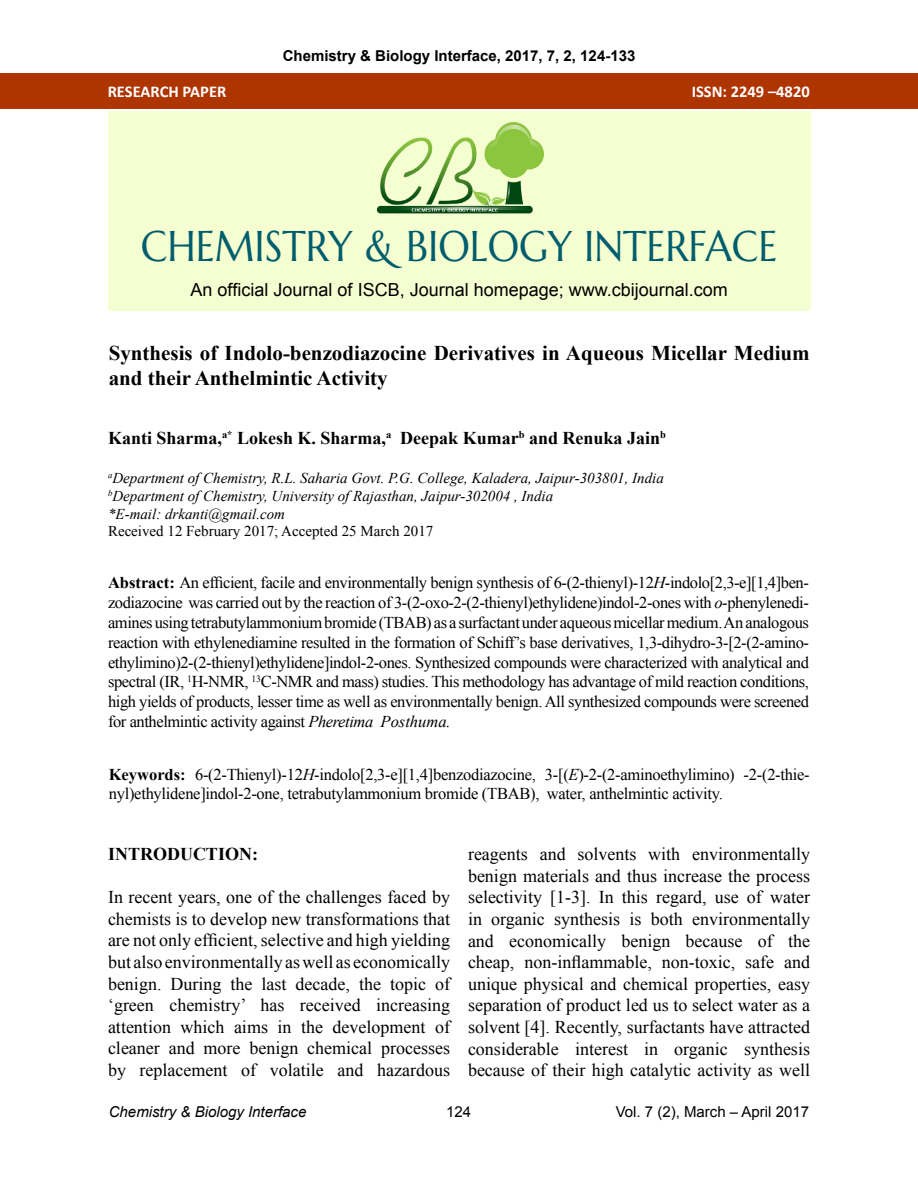
<style>
.page{position:relative;width:918px;height:1188px;background:#fff}
.page>*{position:absolute;margin:0;border:0;box-sizing:border-box;transform-origin:0 0}
.t1{font:42.9px "Marcellus SC";color:#005d6d;scale:.91 1}
.t2{font:700 21px/25.2px "Times New Roman";color:#000}
.t3{font:18px/21.6px "Times New Roman";color:#000;text-align:justify}
.t4{font:700 18px "Times New Roman";color:#000}
.t5{font:18px "Arial";color:#000}
.t6{font:16.5px/19.8px "Times New Roman";letter-spacing:-.015em;color:#000;text-align:justify}
.t7{font:700 16.5px "Calibri";color:#fff}
.t8{font:italic 15px/18px "Times New Roman";color:#000}
.t9{font:700 15px "Arial";color:#000}
.t10{font:15px "Times New Roman";color:#000}
.t11{font:15px "Arial";color:#000}
.t12{font:italic 15px "Arial";color:#000}
.s1{font-weight:700}
.s2{font-style:italic}
</style>
<div class="page">
<div style="left:108px;top:111px;width:702px;height:199px;background:#f5fed1"></div>
<div style="left:0;top:73px;width:918px;height:36px;background:#ae3400"></div>
<img style="left:376px;top:122px;width:168px;height:92px">
<p class="t7" style="left:108px;top:81px;width:120px">RESEARCH PAPER</p>
<p class="t9" style="left:283px;top:46px;width:354px">Chemistry &amp; Biology Interface, 2017, 7, 2, 124-133</p>
<p class="t7" style="left:692px;top:81px;width:120px">ISSN: 2249 –4820</p>
<h1 class="t1" style="left:141px;top:219px;width:701px">CHEMISTRY &amp; BIOLOGY INTERFACE</h1>
<p class="t5" style="left:191px;top:277px;width:539px">An official Journal of ISCB, Journal homepage; www.cbijournal.com</p>
<p class="t2" style="left:109px;top:340px;width:702px">Synthesis of Indolo-benzodiazocine Derivatives in Aqueous Micellar Medium and their Anthelmintic Activity</p>
<p class="t4" style="left:108px;top:426px;width:559px">Kanti Sharma,<sup>a*</sup> Lokesh K. Sharma,<sup>a</sup> Deepak Kumar<sup>b</sup> and Renuka Jain<sup>b</sup></p>
<p class="t8" style="left:108px;top:469px;width:557px"><sup>a</sup>Department of Chemistry, R.L. Saharia Govt. P.G. College, Kaladera, Jaipur-303801, India <sup>b</sup>Department of Chemistry, University of Rajasthan, Jaipur-302004 , India<br>*E-mail: drkanti@gmail.com</p>
<p class="t10" style="left:108px;top:521px;width:327px">Received 12 February 2017; Accepted 25 March 2017</p>
<p class="t6" style="left:108px;top:573px;width:703px"><span class="s1">Abstract:</span> An efficient, facile and environmentally benign synthesis of 6-(2-thienyl)-12<span class="s2">H</span>-indolo[2,3-e][1,4]ben&shy;zodiazocine was carried out by the reaction of 3-(2-oxo-2-(2-thienyl)ethylidene)indol-2-ones with <span class="s2">o-</span>phenylenedi&shy;amines using tetrabutylammonium bromide (TBAB) as a surfactant under aqueous micellar medium. An analogous reaction with ethylenediamine resulted in the formation of Schiff’s base derivatives, 1,3-dihydro-3-[2-(2-amino&shy;ethylimino)2-(2-thienyl)ethylidene]indol-2-ones. Synthesized compounds were characterized with analytical and spectral (IR, <sup>1</sup>H-NMR, <sup>13</sup>C-NMR and mass) studies. This methodology has advantage of mild reaction conditions, high yields of products, lesser time as well as environmentally benign. All synthesized compounds were screened for anthelmintic activity against <span class="s2">Pheretima Posthuma.</span></p>
<p class="t6" style="left:109px;top:764px;width:702px"><span class="s1">Keywords:</span> 6-(2-Thienyl)-12<span class="s2">H</span>-indolo[2,3-e][1,4]benzodiazocine, 3-[(<span class="s2">E</span>)-2-(2-aminoethylimino) -2-(2-thie&shy;nyl)ethylidene]indol-2-one, tetrabutylammonium bromide (TBAB), water, anthelmintic activity.</p>
<p class="t4" style="left:108px;top:842px;width:151px">INTRODUCTION:</p>
<p class="t3" style="left:108px;top:886px;width:344px">In recent years, one of the challenges faced by chemists is to develop new transformations that are not only efficient, selective and high yielding but also environmentally as well as economically benign. During the last decade, the topic of ‘green chemistry’ has received increasing attention which aims in the development of cleaner and more benign chemical processes by replacement of volatile and hazardous</p>
<p class="t3" style="left:468px;top:843px;width:344px">reagents and solvents with environmentally benign materials and thus increase the process selectivity [1-3]. In this regard, use of water in organic synthesis is both environmentally and economically benign because of the cheap, non-inflammable, non-toxic, safe and unique physical and chemical properties, easy separation of product led us to select water as a solvent [4]. Recently, surfactants have attracted considerable interest in organic synthesis because of their high catalytic activity as well</p>
<p class="t12" style="left:109px;top:1103px;width:199px">Chemistry &amp; Biology Interface</p>
<p class="t11" style="left:446px;top:1102px;width:27px">124</p>
<p class="t11" style="left:616px;top:1102px;width:195px">Vol. 7 (2), March – April 2017</p>
</div>
